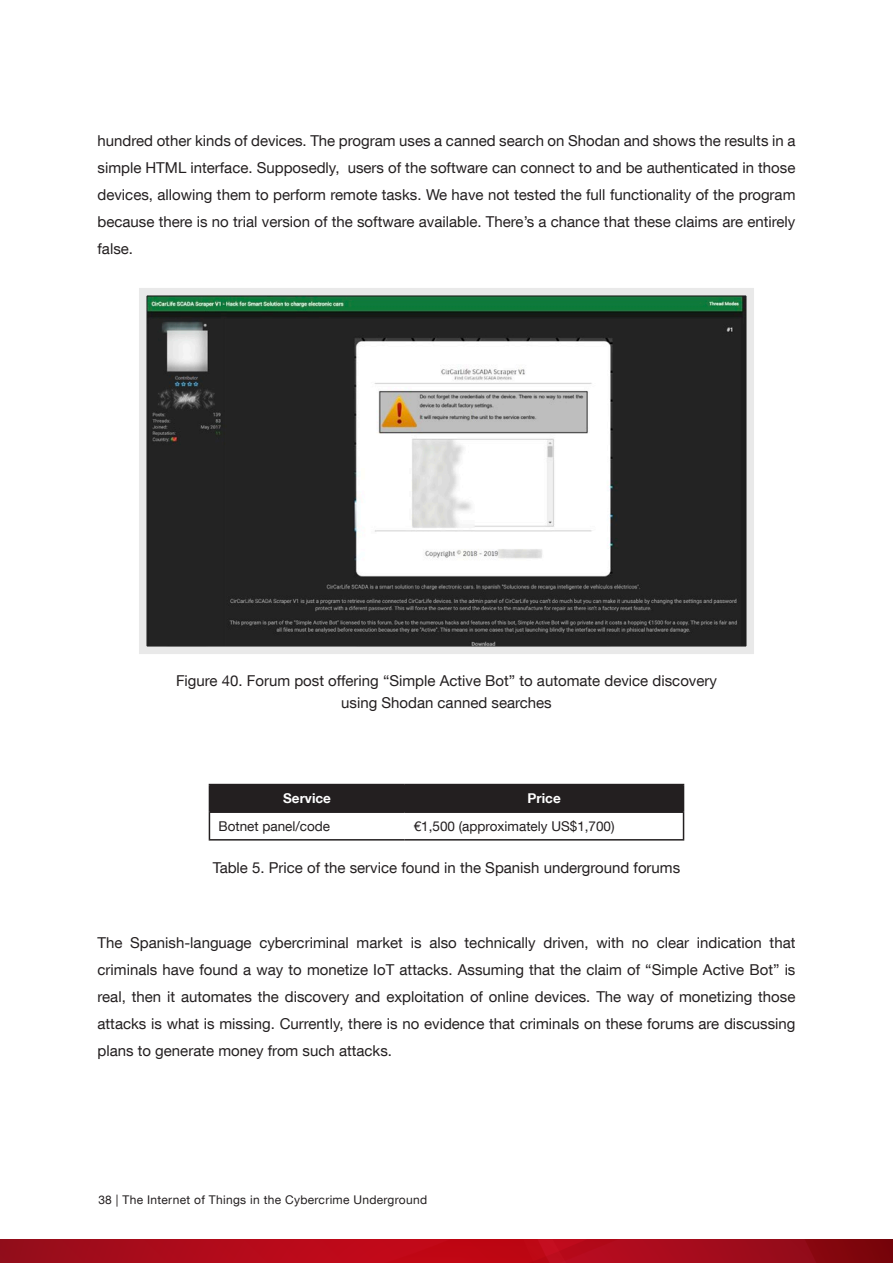
<style>
.page{position:relative;width:893px;height:1263px;background:#fff}
.page>*{position:absolute;margin:0;border:0;box-sizing:border-box;transform-origin:0 0}
.t1{font:15px/27px "Helvetica Neue LT Com";color:#231f20;text-align:justify}
.t2{font:13.5px "Helvetica Neue LT Com";color:#231f20}
.t3{font:700 13.5px "Helvetica Neue LT Com";color:#fff}
.t4{font:12px "Helvetica Neue LT Com";letter-spacing:.025em;color:#231f20}
</style>
<div class="page">
<svg style="left:0;top:1239px;width:893px;height:24px;background:#aa0a18"></svg>
<svg style="left:139px;top:288px;width:615px;height:366px"></svg>
<svg style="left:209px;top:784px;width:475px;height:55px"></svg>
<hr style="left:209px;top:839px;width:196px;height:1px;background:#231f20">
<hr style="left:405px;top:839px;width:279px;height:1px;background:#231f20">
<p class="t1" style="left:98px;top:127px;width:699px">hundred other kinds of devices. The program uses a canned search on Shodan and shows the results in a simple HTML interface. Supposedly, users of the software can connect to and be authenticated in those devices, allowing them to perform remote tasks. We have not tested the full functionality of the program because there is no trial version of the software available. There’s a chance that these claims are entirely false.</p>
<p class="t1" style="left:176px;top:669px;width:542px;line-height:22.5px;text-align:center">Figure 40. Forum post offering “Simple Active Bot” to automate device discovery using Shodan canned searches</p>
<p class="t3" style="left:283px;top:790px;width:49px">Service</p>
<p class="t3" style="left:528px;top:790px;width:35px">Price</p>
<p class="t2" style="left:218px;top:818px;width:113px">Botnet panel/code</p>
<p class="t2" style="left:414px;top:818px;width:202px">€1,500 (approximately US$1,700)</p>
<p class="t1" style="left:213px;top:854px;width:469px">Table 5. Price of the service found in the Spanish underground forums</p>
<p class="t1" style="left:98px;top:929px;width:699px">The Spanish-language cybercriminal market is also technically driven, with no clear indication that criminals have found a way to monetize IoT attacks. Assuming that the claim of “Simple Active Bot” is real, then it automates the discovery and exploitation of online devices. The way of monetizing those attacks is what is missing. Currently, there is no evidence that criminals on these forums are discussing plans to generate money from such attacks.</p>
<p class="t4" style="left:98px;top:1192px;width:330px">38 | The Internet of Things in the Cybercrime Underground</p>
</div>
